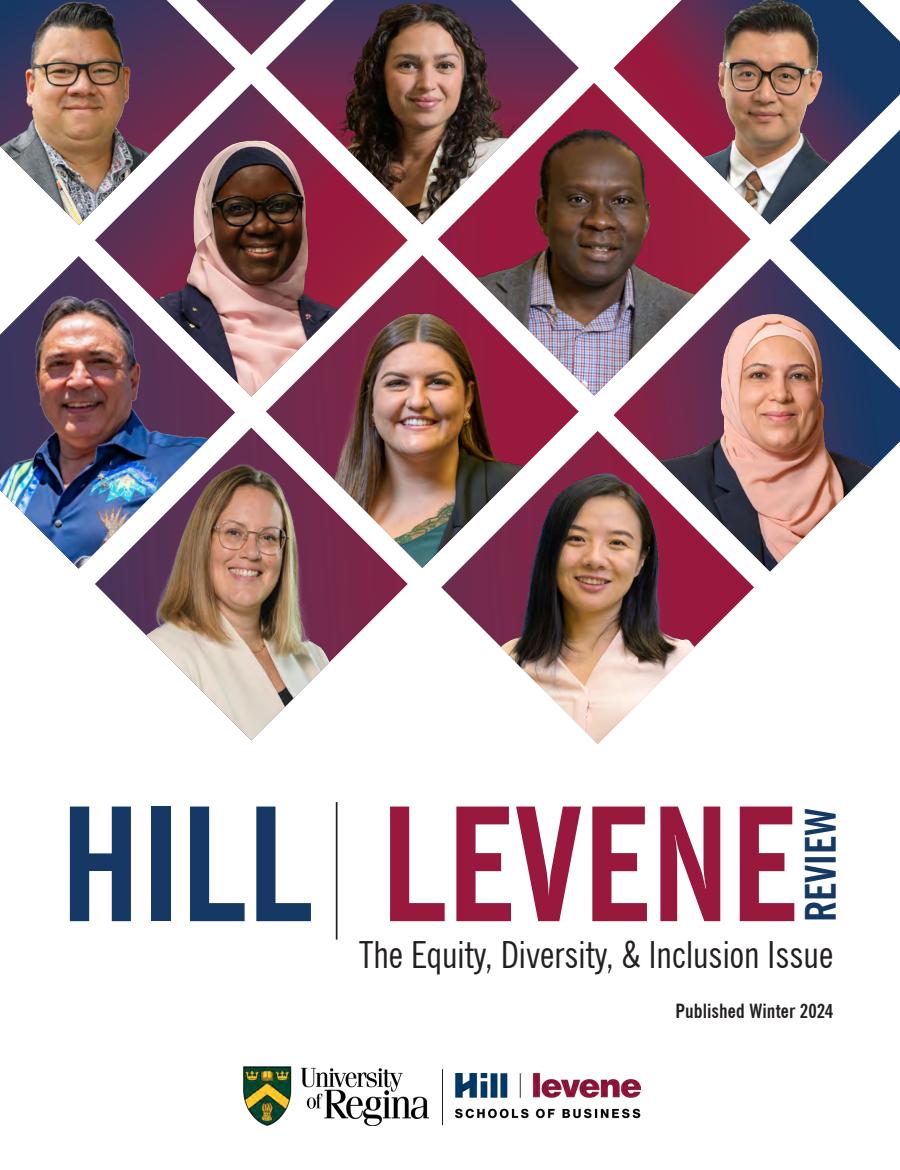
<style>
.page{position:relative;width:900px;height:1170px;background:#fff}
.page>*{position:absolute;margin:0;border:0;box-sizing:border-box;transform-origin:0 0}
.t1{font:700 condensed 156.75px "News Gothic BT";color:#98193d}
.t2{font:700 condensed 41.85px "News Gothic BT";color:#153864}
.t3{font:condensed 37.5px "News Gothic BT";color:#231f20}
._3_Column_Body{font:700 condensed 19.5px "News Gothic BT";letter-spacing:.005em;color:#231f20}
.s1{color:#153864}
</style>
<div class="page">
<img style="left:95px;top:431px;width:313px;height:309px">
<img style="left:0;top:265px;width:235px;height:304px">
<img style="left:0;top:0;width:235px;height:225px">
<img style="left:614px;top:259px;width:286px;height:313px">
<svg style="left:790px;top:224px;width:110px;height:149px"></svg>
<img style="left:95px;top:84px;width:313px;height:313px">
<svg style="left:266px;top:255px;width:169px;height:13px"></svg>
<img style="left:266px;top:268px;width:313px;height:300px">
<svg style="left:174px;top:0;width:92px;height:55px"></svg>
<img style="left:266px;top:0;width:313px;height:224px">
<img style="left:438px;top:89px;width:313px;height:307px">
<img style="left:614px;top:0;width:286px;height:224px">
<hr style="left:442px;top:1069px;width:1px;height:56px;background:#231f20">
<img style="left:244px;top:1066px;width:184px;height:59px">
<img style="left:456px;top:1074px;width:185px;height:45px">
<img style="left:439px;top:449px;width:314px;height:295px">
<hr style="left:336px;top:802px;width:2px;height:138px;background:#231f20">
<p class="t1" style="left:60px;top:769px;width:739px"><span class="s1">HILL</span> LEVENE</p>
<p class="t2" style="left:795px;top:922px;width:116px;rotate:-90deg">REVIEW</p>
<p class="t3" style="left:359px;top:932px;width:476px">The Equity, Diversity, &amp; Inclusion Issue</p>
<p class="_3_Column_Body" style="left:676px;top:999px;width:159px">Published Winter 2024</p>
</div>
